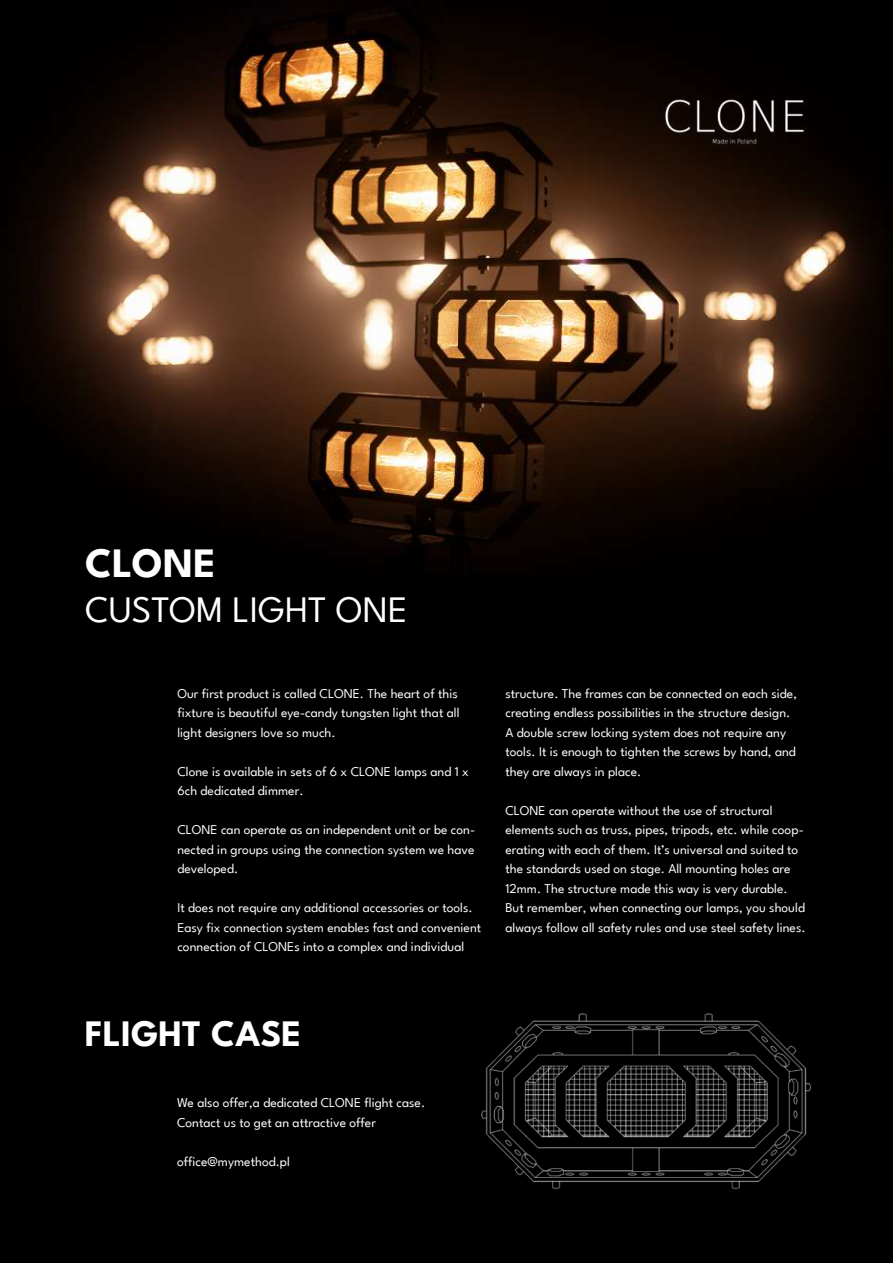
<style>
.page{position:relative;width:893px;height:1263px;background:#fff}
.page>*{position:absolute;margin:0;border:0;box-sizing:border-box;transform-origin:0 0}
.t1{font:700 42px "League Spartan";color:#fff}
.t2{font:37.5px "League Spartan";color:#fff}
.t3{font:700 37.5px "League Spartan";color:#fff}
.t4{font:13.5px/19.5px "League Spartan";color:#fff}
</style>
<div class="page">
<img style="left:0;top:0;width:893px;height:1263px">
<img style="left:621px;top:41px;width:227px;height:161px">
<img style="left:470px;top:992px;width:360px;height:206px">
<h1 class="t1" style="left:85px;top:530px;width:132px">CLONE</h1>
<h2 class="t2" style="left:85px;top:582px;width:324px">CUSTOM LIGHT ONE</h2>
<p class="t4" style="left:177px;top:682px;width:284px">Our first product is called CLONE. The heart of this fixture is beautiful eye-candy tungsten light that all light designers love so much.</p>
<p class="t4" style="left:177px;top:760px;width:293px">Clone is available in sets of 6 x CLONE lamps and 1 x<br>6ch dedicated dimmer.</p>
<p class="t4" style="left:177px;top:819px;width:299px;text-align:justify">CLONE can operate as an independent unit or be con&shy;nected in groups using the connection system we have developed.</p>
<p class="t4" style="left:177px;top:897px;width:305px">It does not require any additional accessories or tools.<br>Easy fix connection system enables fast and convenient connection of CLONEs into a complex and individual</p>
<p class="t4" style="left:505px;top:682px;width:293px">structure. The frames can be connected on each side, creating endless possibilities in the structure design.<br>A double screw locking system does not require any tools. It is enough to tighten the screws by hand, and they are always in place.</p>
<p class="t4" style="left:505px;top:799px;width:302px">CLONE can operate without the use of structural elements such as truss, pipes, tripods, etc. while coop&shy;erating with each of them. It’s universal and suited to the standards used on stage. All mounting holes are 12mm. The structure made this way is very durable.<br>But remember, when connecting our lamps, you should always follow all safety rules and use steel safety lines.</p>
<h2 class="t3" style="left:85px;top:1004px;width:218px">FLIGHT CASE</h2>
<p class="t4" style="left:177px;top:1092px;width:250px">We also offer,a dedicated CLONE flight case.<br>Contact us to get an attractive offer</p>
<p class="t4" style="left:177px;top:1150px;width:114px">office@mymethod.pl</p>
</div>
